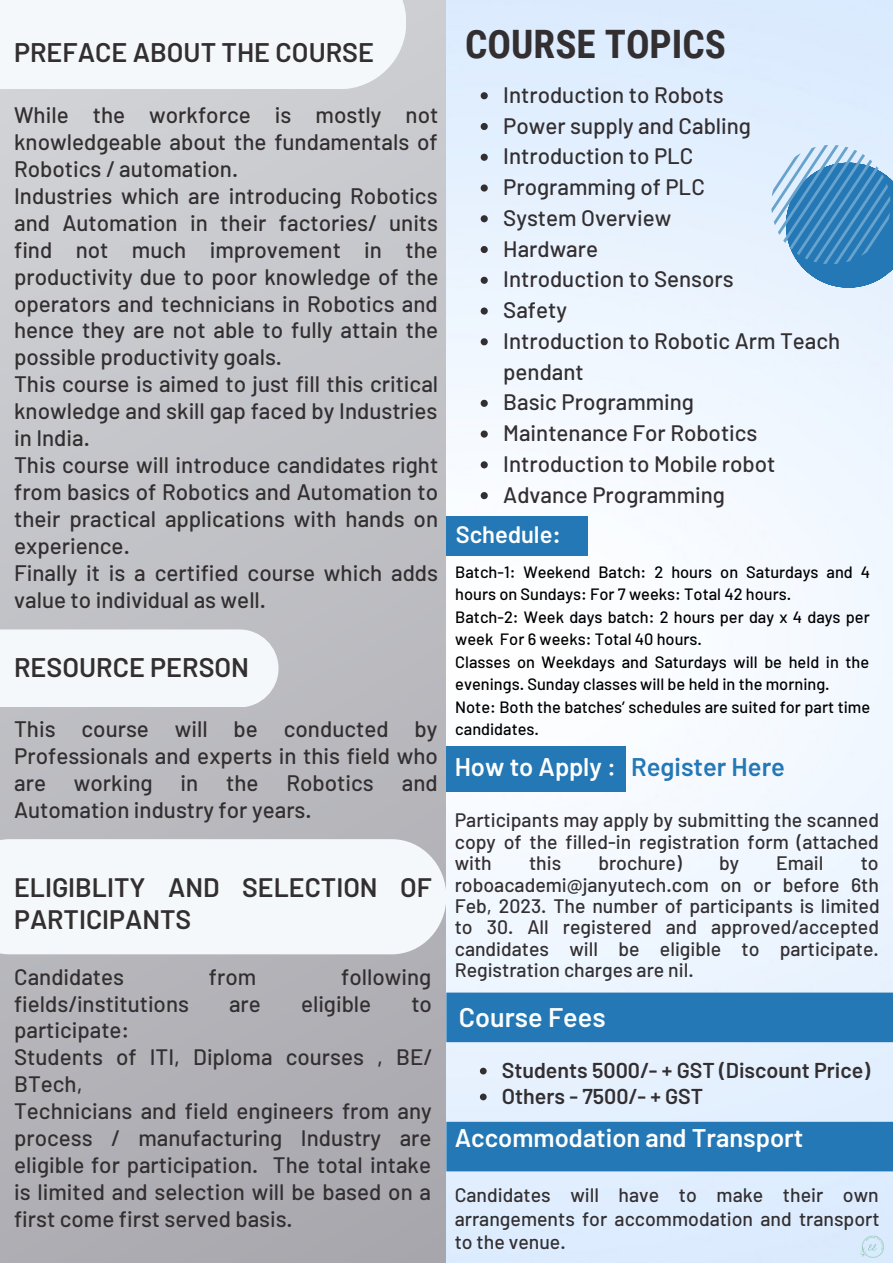
<style>
.page{position:relative;width:893px;height:1264px;background:#fff}
.page>*{position:absolute;margin:0;border:0;box-sizing:border-box;transform-origin:0 0}
.t1{font:700 39.15px "Roboto Condensed";color:#332f31}
.t2{font:600 26.85px "Barlow";color:#332f31}
.t3{font:600 26.85px "Barlow";color:#fbfdff}
.t4{font:600 26.7px/32.5px "Barlow";color:#332f31}
.t5{font:600 25.5px "Barlow";color:#fff}
.t6{font:600 25.5px "Barlow";color:#2378b5}
.t7{font:600 23.7px "Barlow";color:#fff}
.t8{font:500 22.35px/27px "Barlow";color:#332f31}
.t9{font:600 21.45px/25.8px "Barlow";color:#332f31}
.t10{font:500 19.5px/21.3px "Barlow";color:#332f31;text-align:justify}
.t11{font:500 16.35px/22.5px "Barlow";color:#000}
.s1{color:#fff}
.s2{font-weight:500;color:#fff}
</style>
<div class="page">
<img style="left:0;top:0;width:892px;height:1262px">
<div style="left:0;top:0;width:445px;height:1261px;background:linear-gradient(to bottom,#d0d2d5,#abaab0)"></div>
<svg style="left:771px;top:145px;width:121px;height:142px;background:#6aa4cf"></svg>
<div style="left:446px;top:1121px;width:446px;height:50px;background:#2378b5"></div>
<div style="left:0;top:629px;width:278px;height:78px;background:#f4f8fa"></div>
<div style="left:0;top:839px;width:446px;height:115px;background:#f4f8fa"></div>
<div style="left:0;top:0;width:406px;height:89px;background:#f4f8fa"></div>
<div style="left:446px;top:746px;width:179px;height:45px;background:#2378b5"></div>
<svg style="left:480px;top:92px;width:7px;height:7px"></svg>
<svg style="left:480px;top:123px;width:7px;height:7px"></svg>
<svg style="left:480px;top:154px;width:7px;height:7px"></svg>
<svg style="left:480px;top:184px;width:7px;height:7px"></svg>
<svg style="left:480px;top:215px;width:7px;height:7px"></svg>
<svg style="left:480px;top:246px;width:7px;height:7px"></svg>
<svg style="left:480px;top:277px;width:7px;height:7px"></svg>
<svg style="left:480px;top:307px;width:7px;height:7px"></svg>
<svg style="left:480px;top:338px;width:7px;height:7px"></svg>
<svg style="left:480px;top:400px;width:7px;height:7px"></svg>
<svg style="left:480px;top:430px;width:7px;height:7px"></svg>
<svg style="left:480px;top:461px;width:7px;height:7px"></svg>
<svg style="left:480px;top:492px;width:7px;height:7px"></svg>
<div style="left:446px;top:516px;width:141px;height:40px;background:#2378b5"></div>
<svg style="left:480px;top:1067px;width:6px;height:7px"></svg>
<svg style="left:480px;top:1093px;width:6px;height:7px"></svg>
<div style="left:446px;top:992px;width:446px;height:50px;background:#2378b5"></div>
<img style="left:858px;top:1232px;width:26px;height:29px">
<p class="t2" style="left:14px;top:35px;width:361px">PREFACE ABOUT THE COURSE</p>
<p class="t8" style="left:14px;top:100px;width:426px">While the workforce is mostly not knowledgeable about the fundamentals of Robotics / automation.<br>Industries which are introducing Robotics and Automation in their factories/ units find not much improvement in the productivity due to poor knowledge of the operators and technicians in Robotics and hence they are not able to fully attain the possible productivity goals.<br>This course is aimed to just fill this critical knowledge and skill gap faced by Industries in India.<br>This course will introduce candidates right from basics of Robotics and Automation to their practical applications with hands on experience.<br>Finally it is a certified course which adds value to individual as well.</p>
<p class="t2" style="left:14px;top:649px;width:236px">RESOURCE PERSON</p>
<p class="t8" style="left:14px;top:715px;width:425px;text-align:justify">This course will be conducted by Professionals and experts in this field who are working in the Robotics and Automation industry for years.</p>
<p class="t4" style="left:14px;top:869px;width:419px">ELIGIBLITY AND SELECTION OF<br>PARTICIPANTS</p>
<p class="t8" style="left:14px;top:962px;width:111px">Candidates</p>
<p class="t8" style="left:209px;top:962px;width:49px">from</p>
<p class="t8" style="left:341px;top:962px;width:92px">following</p>
<p class="t8" style="left:14px;top:989px;width:176px">fields/institutions</p>
<p class="t8" style="left:229px;top:989px;width:33px">are</p>
<p class="t8" style="left:301px;top:989px;width:72px">eligible</p>
<p class="t8" style="left:411px;top:989px;width:22px">to</p>
<p class="t8" style="left:14px;top:1016px;width:419px">participate:<br>Students of ITI, Diploma courses , BE/<br>BTech,<br>Technicians and field engineers from any process / manufacturing Industry are eligible for participation. The total intake is limited and selection will be based on a first come first served basis.</p>
<h1 class="t1" style="left:465px;top:21px;width:262px">COURSE TOPICS</h1>
<p class="t8" style="left:503px;top:78px;width:338px;line-height:30.8px">Introduction to Robots<br>Power supply and Cabling<br>Introduction to PLC<br>Programming of PLC<br>System Overview<br>Hardware<br>Introduction to Sensors<br>Safety<br>Introduction to Robotic Arm Teach pendant<br>Basic Programming<br>Maintenance For Robotics<br>Introduction to Mobile robot<br>Advance Programming</p>
<p class="t7" style="left:455px;top:519px;width:107px">Schedule:</p>
<p class="t11" style="left:455px;top:560px;width:416px">Batch-1: Weekend Batch: 2 hours on Saturdays and 4 hours on Sundays: For 7 weeks: Total 42 hours.<br>Batch-2: Week days batch: 2 hours per day x 4 days per week For 6 weeks: Total 40 hours.<br>Classes on Weekdays and Saturdays will be held in the evenings. Sunday classes will be held in the morning.<br>Note: Both the batches’ schedules are suited for part time candidates.</p>
<p class="t6" style="left:454px;top:750px;width:332px"><span class="s1">How to Apply</span> <span class="s2">:</span> Register Here</p>
<p class="t10" style="left:454px;top:809px;width:426px">Participants may apply by submitting the scanned copy of the filled-in registration form (attached with</p>
<p class="t10" style="left:529px;top:851px;width:34px">this</p>
<p class="t10" style="left:598px;top:851px;width:85px">brochure)</p>
<p class="t10" style="left:719px;top:851px;width:21px">by</p>
<p class="t10" style="left:776px;top:851px;width:49px">Email</p>
<p class="t10" style="left:454px;top:851px;width:426px;text-indent:406px">to roboacademi@janyutech.com on or before 6th Feb, 2023. The number of participants is limited to 30. All registered and approved/accepted candidates will be eligible to participate.<br>Registration charges are nil.</p>
<p class="t3" style="left:459px;top:1000px;width:148px">Course Fees</p>
<p class="t9" style="left:501px;top:1056px;width:370px">Students 5000/- + GST (Discount Price)<br>Others - 7500/- + GST</p>
<p class="t5" style="left:454px;top:1121px;width:350px">Accommodation and Transport</p>
<p class="t10" style="left:454px;top:1182px;width:426px;line-height:23.5px">Candidates will have to make their own arrangements for accommodation and transport to the venue.</p>
</div>
